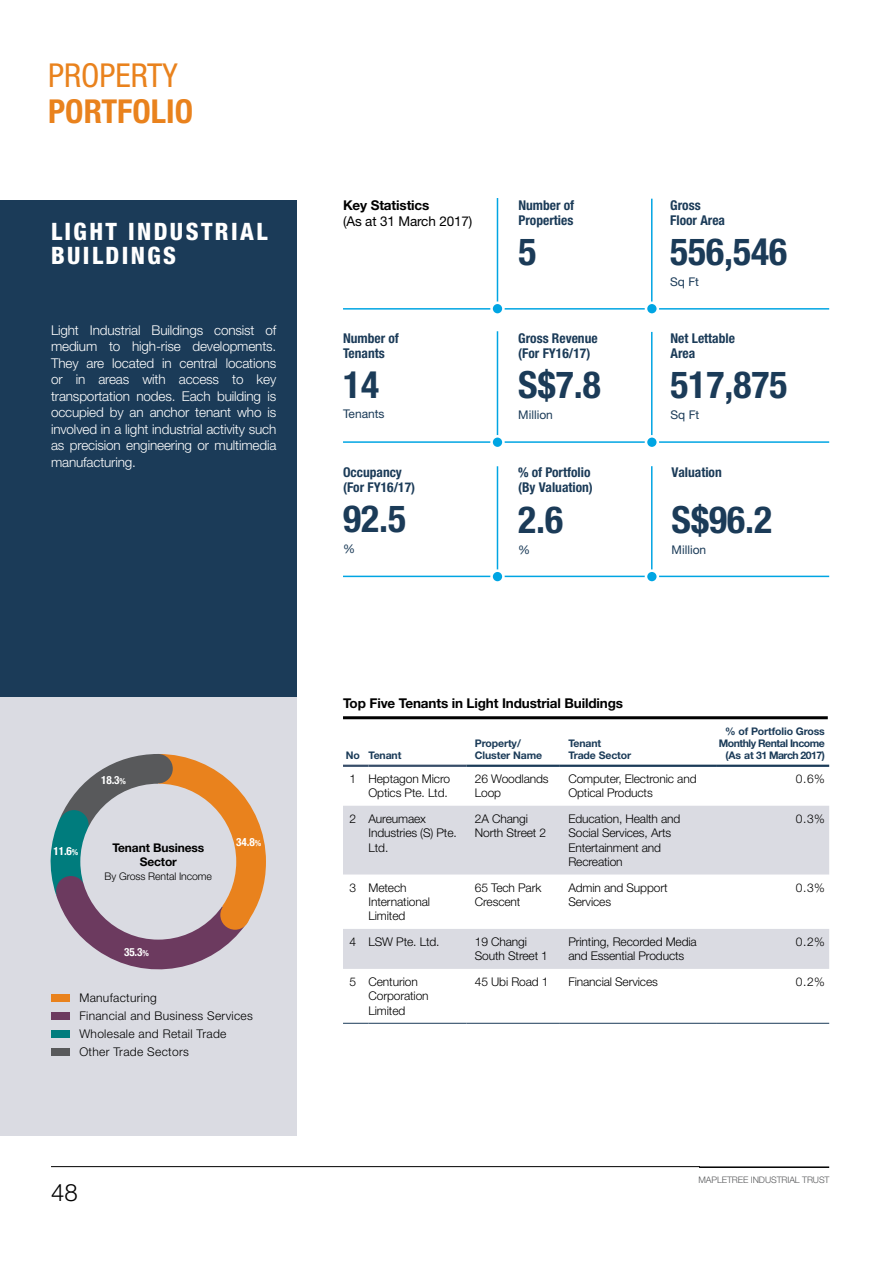
<style>
.page{position:relative;width:893px;height:1263px;background:#fff}
.page>*{position:absolute;margin:0;border:0;box-sizing:border-box;transform-origin:0 0}
.t1{font:700 condensed 37.5px "Helvetica Neue LT Std";color:#1b3b58}
.t2{font:700 condensed 33px "Helvetica Neue LT Std";color:#e9821d}
.t3{font:condensed 33px "Helvetica Neue LT Std";color:#e9821d}
.t4{font:800 condensed 24px/24px "Helvetica Neue LT Std";letter-spacing:.1em;color:#fff}
.t5{font:300 24px "Helvetica Neue LT Std";color:#000}
.t6{font:300 13.5px/16.5px "Helvetica Neue LT Std";letter-spacing:-.01em;color:#fff;text-align:justify}
.t7{font:700 condensed 13.5px/15px "Helvetica Neue LT Std";color:#1b3b58}
.t8{font:700 13.5px "Helvetica Neue LT Std";letter-spacing:-.01em;color:#000}
.t9{font:13.5px "Helvetica Neue LT Std";letter-spacing:-.01em;color:#000}
.t10{font:300 12px/14.4px "Helvetica Neue LT Std";letter-spacing:-.01em;color:#000}
.t11{font:300 12px/18px "Helvetica Neue LT Std";letter-spacing:.025em;color:#000}
.t12{font:12px "Helvetica Neue LT Std";color:#1b3b58}
.t13{font:700 12px/13.5px "Helvetica Neue LT Std";letter-spacing:-.01em;color:#000;text-align:center}
.t14{font:700 condensed 11.25px "Helvetica Neue LT Std";letter-spacing:-.01em;color:#fff}
.t15{font:700 10.5px/12px "Helvetica Neue LT Std";letter-spacing:-.045em;color:#1b3b58;text-align:right}
.t16{font:700 10.5px/12px "Helvetica Neue LT Std";letter-spacing:-.01em;color:#1b3b58}
.t17{font:300 10.5px "Helvetica Neue LT Std";letter-spacing:-.01em;color:#000}
.t18{font:300 9px "Helvetica Neue LT Std";letter-spacing:-.01em;color:#58595b}
.s1{font-size:8.25px}
</style>
<div class="page">
<div style="left:0;top:695px;width:296px;height:441px;background:#dadbe2"></div>
<div style="left:0;top:200px;width:296px;height:497px;background:#1b3b58"></div>
<hr style="left:343px;top:716px;width:485px;height:3px;background:#000">
<svg style="left:343px;top:806px;width:486px;height:163px;fill:#dadbe2"></svg>
<hr style="left:343px;top:765px;width:26px;height:2px;background:#374d69">
<hr style="left:369px;top:765px;width:97px;height:2px;background:#374d69">
<hr style="left:466px;top:765px;width:94px;height:2px;background:#1b3b58">
<hr style="left:560px;top:765px;width:157px;height:2px;background:#1b3b58">
<hr style="left:717px;top:765px;width:112px;height:2px;background:#1b3b58">
<svg style="left:343px;top:1023px;width:26px;height:1px"></svg>
<hr style="left:369px;top:1023px;width:97px;height:1px;background:#1b3b58">
<hr style="left:466px;top:1023px;width:94px;height:1px;background:#1b3b58">
<hr style="left:560px;top:1023px;width:157px;height:1px;background:#1b3b58">
<hr style="left:717px;top:1023px;width:112px;height:1px;background:#1b3b58">
<hr style="left:343px;top:308px;width:486px;height:2px;background:#00a5e3">
<hr style="left:343px;top:441px;width:486px;height:2px;background:#00a5e3">
<hr style="left:343px;top:576px;width:486px;height:1px;background:#00a5e3">
<hr style="left:651px;top:199px;width:1px;height:109px;background:#00a5e3">
<hr style="left:497px;top:198px;width:1px;height:109px;background:#00a5e3">
<hr style="left:497px;top:466px;width:1px;height:110px;background:#00a5e3">
<hr style="left:651px;top:332px;width:1px;height:109px;background:#00a5e3">
<hr style="left:497px;top:331px;width:1px;height:110px;background:#00a5e3">
<hr style="left:651px;top:466px;width:1px;height:110px;background:#00a5e3">
<div style="left:51px;top:994px;width:19px;height:8px;background:#e9821d"></div>
<div style="left:51px;top:1012px;width:19px;height:8px;background:#6c3a5f"></div>
<div style="left:51px;top:1030px;width:19px;height:8px;background:#007c7d"></div>
<div style="left:51px;top:1049px;width:19px;height:7px;background:#58595b"></div>
<svg style="left:50px;top:754px;width:216px;height:216px"></svg>
<div style="left:59px;top:810px;width:30px;height:29px;background:#007c7d;border-radius:50%"></div>
<div style="left:220px;top:900px;width:30px;height:30px;background:#e9821d;border-radius:50%"></div>
<div style="left:143px;top:754px;width:30px;height:29px;background:#58595b;border-radius:50%"></div>
<div style="left:56px;top:876px;width:30px;height:29px;background:#6c3a5f;border-radius:50%"></div>
<div style="left:80px;top:784px;width:156px;height:156px;background:#dadbe2;border-radius:50%"></div>
<div style="left:492px;top:303px;width:11px;height:12px;background:#00a5e3;border-radius:50%"></div>
<div style="left:490px;top:301px;width:15px;height:15px;border:3px solid #fff;border-radius:50%"></div>
<div style="left:492px;top:436px;width:11px;height:12px;background:#00a5e3;border-radius:50%"></div>
<div style="left:490px;top:435px;width:15px;height:14px;border:3px solid #fff;border-radius:50%"></div>
<div style="left:492px;top:571px;width:11px;height:11px;background:#00a5e3;border-radius:50%"></div>
<div style="left:490px;top:569px;width:15px;height:15px;border:3px solid #fff;border-radius:50%"></div>
<div style="left:646px;top:303px;width:12px;height:12px;background:#00a5e3;border-radius:50%"></div>
<div style="left:645px;top:301px;width:14px;height:15px;border:3px solid #fff;border-radius:50%"></div>
<div style="left:646px;top:436px;width:12px;height:12px;background:#00a5e3;border-radius:50%"></div>
<div style="left:645px;top:435px;width:14px;height:14px;border:3px solid #fff;border-radius:50%"></div>
<div style="left:646px;top:571px;width:12px;height:11px;background:#00a5e3;border-radius:50%"></div>
<div style="left:645px;top:569px;width:14px;height:15px;border:3px solid #fff;border-radius:50%"></div>
<hr style="left:51px;top:1166px;width:649px;height:1px;background:#000">
<hr style="left:699px;top:1166px;width:130px;height:2px;background:#000">
<h2 class="t3" style="left:48px;top:57px;width:131px">PROPERTY</h2>
<h2 class="t2" style="left:48px;top:92px;width:146px">PORTFOLIO</h2>
<h3 class="t4" style="left:51px;top:219px;width:218px">LIGHT INDUSTRIAL<br>BUILDINGS</h3>
<p class="t6" style="left:51px;top:322px;width:227px">Light Industrial Buildings consist of medium to high-rise developments.<br>They are located in central locations or in areas with access to key transportation nodes. Each building is occupied by an anchor tenant who is involved in a light industrial activity such as precision engineering or multimedia manufacturing.</p>
<p class="t14" style="left:101px;top:774px;width:26px">18.3<span class="s1">%</span></p>
<p class="t14" style="left:53px;top:844px;width:26px">11.6<span class="s1">%</span></p>
<p class="t13" style="left:112px;top:841px;width:93px">Tenant Business<br>Sector</p>
<p class="t17" style="left:105px;top:869px;width:109px">By Gross Rental Income</p>
<p class="t14" style="left:236px;top:835px;width:26px">34.8<span class="s1">%</span></p>
<p class="t14" style="left:124px;top:945px;width:26px">35.3<span class="s1">%</span></p>
<p class="t11" style="left:79px;top:989px;width:175px">Manufacturing<br>Financial and Business Services<br>Wholesale and Retail Trade<br>Other Trade Sectors</p>
<h3 class="t5" style="left:51px;top:1178px;width:28px">48</h3>
<p class="t8" style="left:343px;top:197px;width:88px">Key Statistics</p>
<p class="t9" style="left:343px;top:213px;width:131px">(As at 31 March 2017)</p>
<p class="t7" style="left:518px;top:197px;width:57px">Number of<br>Properties</p>
<p class="t7" style="left:670px;top:197px;width:56px">Gross<br>Floor Area</p>
<h1 class="t1" style="left:518px;top:229px;width:19px">5</h1>
<h1 class="t1" style="left:670px;top:229px;width:118px">556,546</h1>
<p class="t12" style="left:670px;top:275px;width:30px">Sq Ft</p>
<p class="t7" style="left:343px;top:330px;width:57px">Number of<br>Tenants</p>
<p class="t7" style="left:518px;top:330px;width:81px">Gross Revenue (For FY16/17)</p>
<p class="t7" style="left:670px;top:330px;width:66px">Net Lettable<br>Area</p>
<h1 class="t1" style="left:343px;top:362px;width:37px">14</h1>
<p class="t12" style="left:343px;top:407px;width:43px">Tenants</p>
<h1 class="t1" style="left:518px;top:362px;width:84px">S$7.8</h1>
<p class="t12" style="left:518px;top:408px;width:36px">Million</p>
<h1 class="t1" style="left:670px;top:362px;width:118px">517,875</h1>
<p class="t12" style="left:670px;top:408px;width:30px">Sq Ft</p>
<p class="t7" style="left:343px;top:464px;width:74px">Occupancy (For FY16/17)</p>
<p class="t7" style="left:518px;top:465px;width:76px">% of Portfolio (By Valuation)</p>
<p class="t7" style="left:672px;top:465px;width:52px">Valuation</p>
<h1 class="t1" style="left:343px;top:496px;width:64px">92.5</h1>
<p class="t12" style="left:343px;top:542px;width:13px">%</p>
<h1 class="t1" style="left:518px;top:497px;width:46px">2.6</h1>
<p class="t12" style="left:518px;top:542px;width:13px">%</p>
<h1 class="t1" style="left:672px;top:497px;width:102px">S$96.2</h1>
<p class="t12" style="left:672px;top:542px;width:36px">Million</p>
<p class="t8" style="left:343px;top:695px;width:282px">Top Five Tenants in Light Industrial Buildings</p>
<p class="t16" style="left:346px;top:749px;width:57px">No Tenant</p>
<p class="t16" style="left:475px;top:737px;width:69px">Property/<br>Cluster Name</p>
<p class="t16" style="left:568px;top:737px;width:64px">Tenant<br>Trade Sector</p>
<p class="t15" style="left:719px;top:725px;width:108px">% of Portfolio Gross<br>Monthly Rental Income (As at 31 March 2017)</p>
<p class="t10" style="left:349px;top:771px;width:102px;text-align:right">1 Heptagon Micro<br>Optics Pte. Ltd.</p>
<p class="t10" style="left:475px;top:771px;width:75px">26 Woodlands<br>Loop</p>
<p class="t10" style="left:568px;top:771px;width:130px">Computer, Electronic and<br>Optical Products</p>
<p class="t10" style="left:796px;top:771px;width:31px">0.6%</p>
<p class="t10" style="left:369px;top:811px;width:90px;text-indent:-19px">2 Aureumaex<br>Industries (S) Pte.<br>Ltd.</p>
<p class="t10" style="left:475px;top:811px;width:73px">2A Changi<br>North Street 2</p>
<p class="t10" style="left:568px;top:811px;width:114px">Education, Health and<br>Social Services, Arts<br>Entertainment and<br>Recreation</p>
<p class="t10" style="left:796px;top:811px;width:31px">0.3%</p>
<p class="t10" style="left:369px;top:880px;width:63px;text-indent:-19px">3 Metech<br>International<br>Limited</p>
<p class="t10" style="left:475px;top:880px;width:68px">65 Tech Park<br>Crescent</p>
<p class="t10" style="left:568px;top:880px;width:101px">Admin and Support<br>Services</p>
<p class="t10" style="left:796px;top:880px;width:31px">0.3%</p>
<p class="t10" style="left:349px;top:934px;width:92px">4 LSW Pte. Ltd.</p>
<p class="t10" style="left:475px;top:934px;width:75px">19 Changi<br>South Street 1</p>
<p class="t10" style="left:568px;top:934px;width:130px">Printing, Recorded Media and Essential Products</p>
<p class="t10" style="left:796px;top:934px;width:31px">0.2%</p>
<p class="t10" style="left:369px;top:974px;width:62px;text-indent:-19px">5 Centurion<br>Corporation<br>Limited</p>
<p class="t10" style="left:475px;top:974px;width:75px">45 Ubi Road 1</p>
<p class="t10" style="left:568px;top:974px;width:91px">Financial Services</p>
<p class="t10" style="left:796px;top:974px;width:31px">0.2%</p>
<p class="t18" style="left:698px;top:1174px;width:133px">MAPLETREE INDUSTRIAL TRUST</p>
</div>
